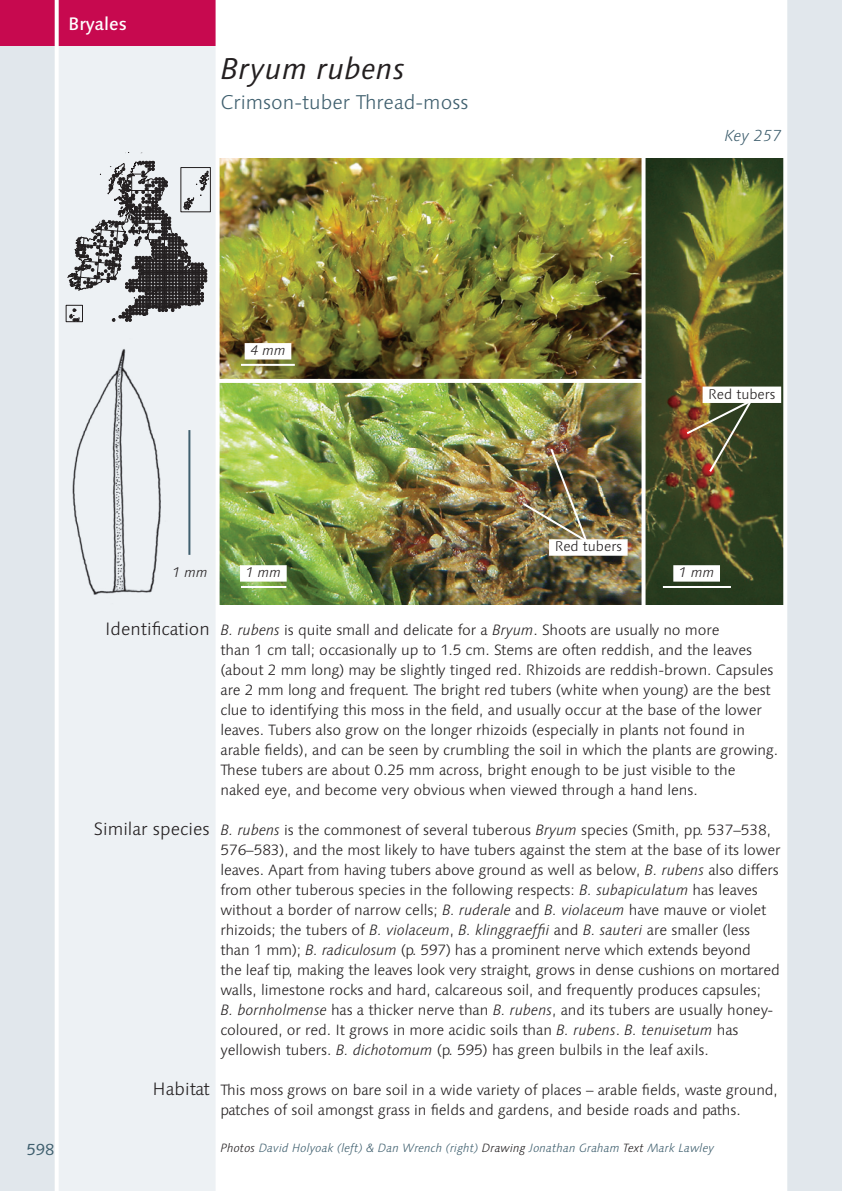
<style>
.page{position:relative;width:842px;height:1191px;background:#fff}
.page>*{position:absolute;margin:0;border:0;box-sizing:border-box;transform-origin:0 0}
.Title_1_Moss_Species{font:italic 30px "Linotype Syntax";letter-spacing:.01em;color:#231f20}
.Title_3_Moss_English{font:300 20px "Linotype Syntax";color:#3f5f6e}
.Text_Subheads_Right{font:300 18px "Linotype Syntax";color:#231f20}
.Title_4_Order_Name{font:500 18px "Linotype Syntax";color:#fff}
.Title_3_Moss_English-2{font:italic 300 16px "Linotype Syntax";color:#3f5f6e}
.t1{font:16px "Linotype Syntax";color:#3f5f6e}
.Text_Body{font:300 15px/20px "Linotype Syntax";letter-spacing:-.005em;color:#231f20}
.Photo_Annotation_Wit{font:300 14px "Linotype Syntax";color:#231f20}
.Photo_Scale_Bar_With{font:italic 300 14px "Linotype Syntax";color:#231f20}
.Drawing_Scale_Bar{font:italic 300 14px "Linotype Syntax";color:#231f20}
.Text_Credits{font:italic 300 12px "Linotype Syntax";color:#3f5f6e}
.s1{font-style:italic}
.s2{color:#231f20}
</style>
<div class="page">
<img style="left:220px;top:159px;width:563px;height:445px">
<hr style="left:663px;top:586px;width:68px;height:2px;background:#fff">
<div style="left:673px;top:565px;width:47px;height:16px;background:#fff"></div>
<hr style="left:218px;top:379px;width:425px;height:4px;background:#fff">
<svg style="left:641px;top:158px;width:4px;height:447px"></svg>
<div style="left:703px;top:386px;width:78px;height:17px;background:#fff"></div>
<img style="left:684px;top:398px;width:70px;height:76px">
<img style="left:521px;top:447px;width:68px;height:97px">
<div style="left:0;top:0;width:218px;height:1191px;background:#edf1f4"></div>
<div style="left:0;top:0;width:57px;height:1191px;background:#e1e7ec"></div>
<div style="left:0;top:0;width:218px;height:45px;background:#c7094f"></div>
<hr style="left:55px;top:0;width:4px;height:1191px;background:#fff">
<img style="left:72px;top:349px;width:89px;height:246px">
<svg style="left:66px;top:152px;width:144px;height:170px"></svg>
<div style="left:785px;top:0;width:57px;height:1191px;background:#e1e7ec"></div>
<hr style="left:241px;top:586px;width:45px;height:2px;background:#fff">
<div style="left:240px;top:565px;width:47px;height:16px;background:#fff"></div>
<hr style="left:188px;top:430px;width:2px;height:125px;background:#3f5f6e">
<hr style="left:216px;top:0;width:4px;height:1191px;background:#fff">
<hr style="left:783px;top:0;width:4px;height:1191px;background:#fff">
<hr style="left:241px;top:364px;width:54px;height:2px;background:#fff">
<div style="left:245px;top:343px;width:46px;height:16px;background:#fff"></div>
<div style="left:549px;top:539px;width:79px;height:17px;background:#fff"></div>
<p class="Title_4_Order_Name" style="left:68px;top:13px;width:60px">Bryales</p>
<p class="Title_1_Moss_Species" style="left:220px;top:51px;width:186px">Bryum rubens</p>
<p class="Title_3_Moss_English" style="left:220px;top:90px;width:249px">Crimson-tuber Thread-moss</p>
<p class="Title_3_Moss_English-2" style="left:724px;top:126px;width:59px">Key 257</p>
<p class="Photo_Scale_Bar_With" style="left:250px;top:342px;width:37px">4 mm</p>
<p class="Photo_Annotation_Wit" style="left:708px;top:386px;width:69px">Red tubers</p>
<p class="t1" style="left:26px;top:1139px;width:30px">598</p>
<p class="Drawing_Scale_Bar" style="left:172px;top:563px;width:37px">1 mm</p>
<p class="Photo_Scale_Bar_With" style="left:246px;top:564px;width:37px">1 mm</p>
<p class="Photo_Annotation_Wit" style="left:555px;top:538px;width:69px">Red tubers</p>
<p class="Photo_Scale_Bar_With" style="left:679px;top:564px;width:37px">1 mm</p>
<p class="Text_Subheads_Right" style="left:105px;top:618px;width:106px">Identification</p>
<p class="Text_Subheads_Right" style="left:94px;top:818px;width:117px">Similar species</p>
<p class="Text_Subheads_Right" style="left:153px;top:1078px;width:59px">Habitat</p>
<p class="Text_Body" style="left:220px;top:620px;width:559px"><span class="s1">B. rubens</span> is quite small and delicate for a <span class="s1">Bryum</span>. Shoots are usually no more<br>than 1 cm tall; occasionally up to 1.5 cm. Stems are often reddish, and the leaves (about 2 mm long) may be slightly tinged red. Rhizoids are reddish-brown. Capsules are 2 mm long and frequent. The bright red tubers (white when young) are the best clue to identifying this moss in the field, and usually occur at the base of the lower leaves. Tubers also grow on the longer rhizoids (especially in plants not found in arable fields), and can be seen by crumbling the soil in which the plants are growing.<br>These tubers are about 0.25 mm across, bright enough to be just visible to the naked eye, and become very obvious when viewed through a hand lens.</p>
<p class="Text_Body" style="left:220px;top:820px;width:562px"><span class="s1">B. rubens</span> is the commonest of several tuberous <span class="s1">Bryum</span> species (Smith, pp. 537–538, 576–583), and the most likely to have tubers against the stem at the base of its lower leaves. Apart from having tubers above ground as well as below, <span class="s1">B. rubens</span> also differs from other tuberous species in the following respects: <span class="s1">B. subapiculatum</span> has leaves without a border of narrow cells; <span class="s1">B. ruderale</span> and <span class="s1">B. violaceum</span> have mauve or violet rhizoids; the tubers of <span class="s1">B. violaceum</span>, <span class="s1">B. klinggraeffii</span> and <span class="s1">B. sauteri</span> are smaller (less than 1 mm); <span class="s1">B. radiculosum</span> (p. 597) has a prominent nerve which extends beyond<br>the leaf tip, making the leaves look very straight, grows in dense cushions on mortared walls, limestone rocks and hard, calcareous soil, and frequently produces capsules;<br><span class="s1">B. bornholmense</span> has a thicker nerve than <span class="s1">B. rubens</span>, and its tubers are usually honey&shy;coloured, or red. It grows in more acidic soils than <span class="s1">B. rubens</span>. <span class="s1">B. tenuisetum</span> has yellowish tubers. <span class="s1">B. dichotomum</span> (p. 595) has green bulbils in the leaf axils.</p>
<p class="Text_Body" style="left:220px;top:1080px;width:559px">This moss grows on bare soil in a wide variety of places – arable fields, waste ground, patches of soil amongst grass in fields and gardens, and beside roads and paths.</p>
<p class="Text_Credits" style="left:220px;top:1140px;width:495px"><span class="s2">Photos</span> David Holyoak (left) &amp; Dan Wrench (right) <span class="s2">Drawing</span> Jonathan Graham <span class="s2">Text</span> Mark Lawley</p>
</div>
